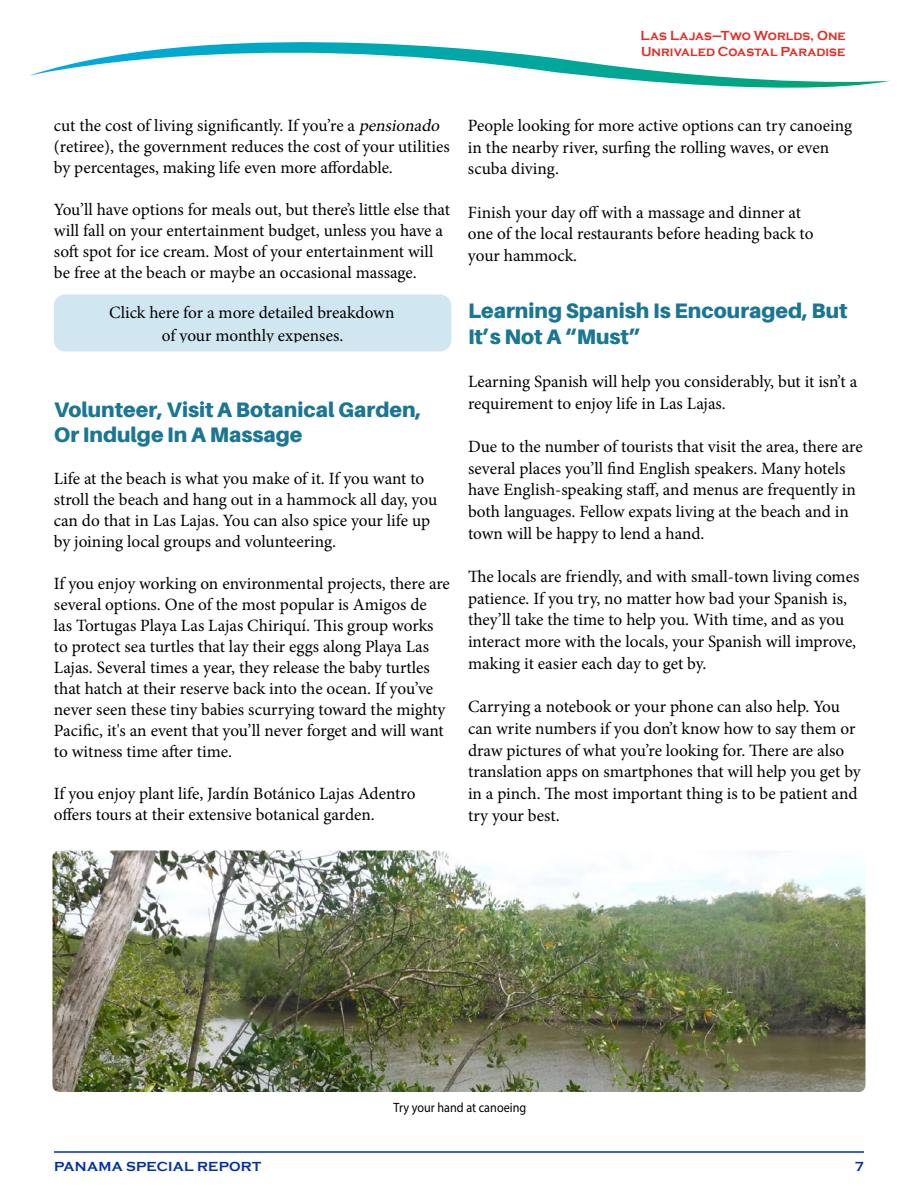
<style>
.page{position:relative;width:918px;height:1188px;background:#fff}
.page>*{position:absolute;margin:0;border:0;box-sizing:border-box;transform-origin:0 0}
.t1{font:900 21px/25.2px "Aileron";color:#1b7693}
.t2{font:17.25px/21.8px "Minion Pro";letter-spacing:-.005em;color:#000}
.t3{font:700 13.5px/16.5px "Copperplate Gothic";color:#e32e26;scale:.95 1}
.t4{font:13.5px "Myriad Pro";letter-spacing:.005em;color:#000;scale:.9 1}
.t5{font:700 13.5px "Copperplate Gothic";letter-spacing:.015em;color:#002ead}
.t6{font:700 13.5px "Copperplate Gothic";letter-spacing:.015em;color:#002ead;scale:.9 1}
.s1{font-style:italic}
</style>
<div class="page">
<hr style="left:54px;top:1151px;width:810px;height:2px;background:#002ead">
<svg style="left:29px;top:42px;width:861px;height:46px"></svg>
<div style="left:58px;top:299px;width:389px;height:48px;background:#d0e7f2;border-radius:7px"></div>
<div style="left:54px;top:295px;width:397px;height:57px;border:9px solid #d0e7f2;border-radius:7px"></div>
<img style="left:52px;top:850px;width:814px;height:242px">
<p class="t3" style="left:641px;top:27px;width:218px">Las Lajas—Two Worlds, One<br>Unrivaled Coastal Paradise</p>
<p class="t2" style="left:54px;top:115px;width:397px;line-height:21px">cut the cost of living significantly. If you’re a <span class="s1">pensionado </span>(retiree), the government reduces the cost of your utilities by percentages, making life even more affordable.</p>
<p class="t2" style="left:54px;top:199px;width:398px;line-height:21px">You’ll have options for meals out, but there’s little else that will fall on your entertainment budget, unless you have a soft spot for ice cream. Most of your entertainment will be free at the beach or maybe an occasional massage.</p>
<p class="t2" style="left:109px;top:300px;width:287px;line-height:23.4px;text-align:center">Click here for a more detailed breakdown of your monthly expenses.</p>
<p class="t1" style="left:54px;top:397px;width:369px">Volunteer, Visit A Botanical Garden,<br>Or Indulge In A Massage</p>
<p class="t2" style="left:54px;top:469px;width:385px;line-height:21px">Life at the beach is what you make of it. If you want to stroll the beach and hang out in a hammock all day, you can do that in Las Lajas. You can also spice your life up by joining local groups and volunteering.</p>
<p class="t2" style="left:54px;top:573px;width:398px;line-height:21px">If you enjoy working on environmental projects, there are several options. One of the most popular is Amigos de<br>las Tortugas Playa Las Lajas Chiriquí. This group works to protect sea turtles that lay their eggs along Playa Las Lajas. Several times a year, they release the baby turtles that hatch at their reserve back into the ocean. If you’ve never seen these tiny babies scurrying toward the mighty Pacific, it's an event that you’ll never forget and will want to witness time after time.</p>
<p class="t2" style="left:54px;top:783px;width:363px;line-height:21px">If you enjoy plant life, Jardín Botánico Lajas Adentro offers tours at their extensive botanical garden.</p>
<p class="t2" style="left:468px;top:115px;width:386px">People looking for more active options can try canoeing in the nearby river, surfing the rolling waves, or even scuba diving.</p>
<p class="t2" style="left:468px;top:201px;width:347px">Finish your day off with a massage and dinner at one of the local restaurants before heading back to your hammock.</p>
<p class="t1" style="left:468px;top:297px;width:381px;line-height:25.8px">Learning Spanish Is Encouraged, But<br>It’s Not A “Must”</p>
<p class="t2" style="left:468px;top:371px;width:391px">Learning Spanish will help you considerably, but it isn’t a requirement to enjoy life in Las Lajas.</p>
<p class="t2" style="left:468px;top:436px;width:396px">Due to the number of tourists that visit the area, there are several places you’ll find English speakers. Many hotels have English-speaking staff, and menus are frequently in both languages. Fellow expats living at the beach and in town will be happy to lend a hand.</p>
<p class="t2" style="left:468px;top:566px;width:393px">The locals are friendly, and with small-town living comes patience. If you try, no matter how bad your Spanish is, they’ll take the time to help you. With time, and as you interact more with the locals, your Spanish will improve, making it easier each day to get by.</p>
<p class="t2" style="left:468px;top:696px;width:394px">Carrying a notebook or your phone can also help. You can write numbers if you don’t know how to say them or draw pictures of what you’re looking for. There are also translation apps on smartphones that will help you get by in a pinch. The most important thing is to be patient and try your best.</p>
<p class="t4" style="left:394px;top:1099px;width:149px">Try your hand at canoeing</p>
<p class="t5" style="left:54px;top:1159px;width:209px">PANAMA SPECIAL REPORT</p>
<p class="t6" style="left:855px;top:1159px;width:11px">7</p>
</div>
